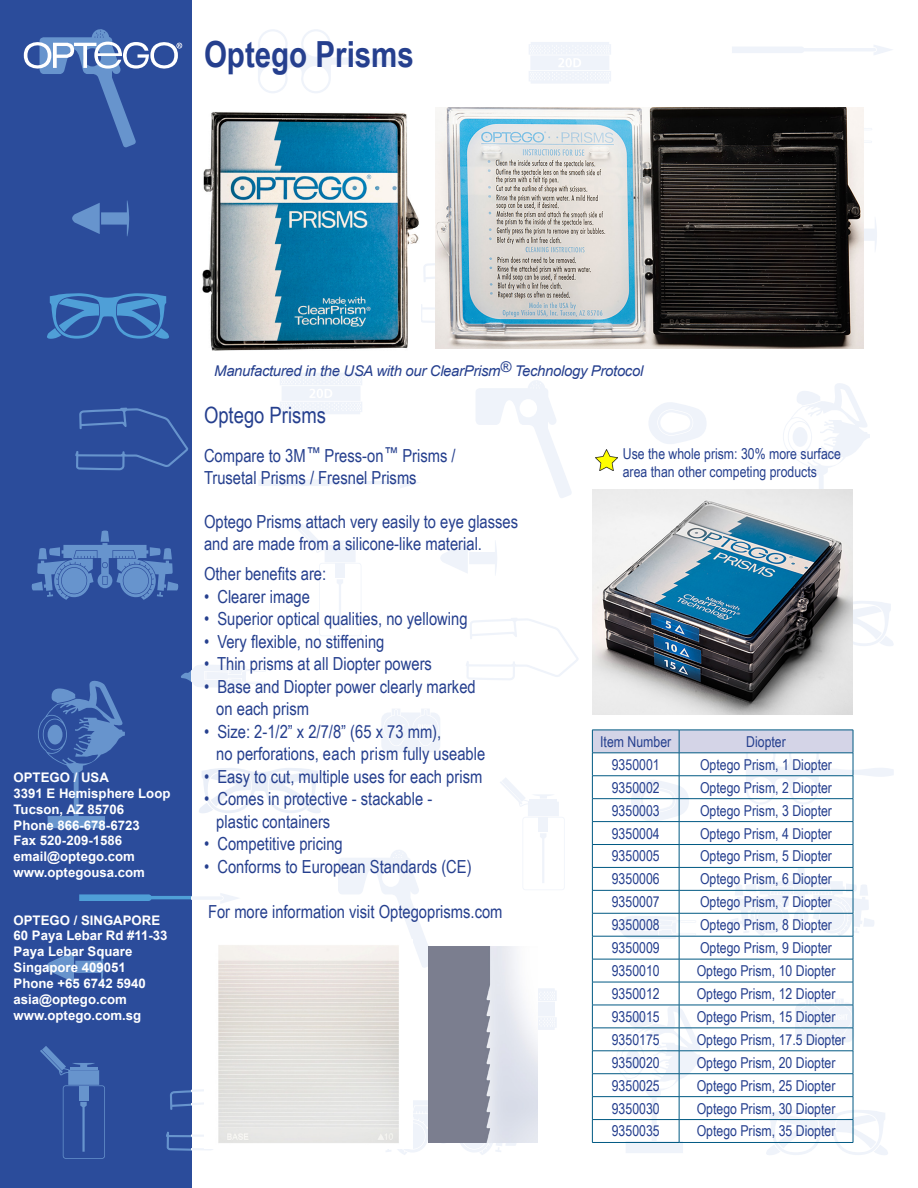
<style>
.page{position:relative;width:918px;height:1188px;background:#fff}
.page>*{position:absolute;margin:0;border:0;box-sizing:border-box;transform-origin:0 0}
.t1{font:700 36px "Arial Narrow";color:#253f8e}
.t2{font:22.5px "Arial Narrow";color:#253f8e}
.t3{font:18px/22.5px "Arial Narrow";color:#253f8e}
.t4{font:15px/18px "Arial Narrow";color:#253f8e}
.t5{font:italic 14.85px "Arial";letter-spacing:-.02em;color:#253f8e}
.t6{font:700 13.2px/15.9px "Arial";color:#fff}
</style>
<div class="page">
<svg style="left:440px;top:541px;width:57px;height:34px"></svg>
<svg style="left:476px;top:380px;width:96px;height:118px"></svg>
<svg style="left:649px;top:402px;width:57px;height:42px"></svg>
<svg style="left:381px;top:709px;width:59px;height:43px"></svg>
<svg style="left:852px;top:601px;width:42px;height:46px"></svg>
<svg style="left:199px;top:768px;width:122px;height:45px"></svg>
<svg style="left:386px;top:1100px;width:131px;height:55px"></svg>
<svg style="left:864px;top:219px;width:13px;height:31px"></svg>
<div style="left:0;top:0;width:191px;height:1188px;background:#2b4c9b"></div>
<svg style="left:40px;top:1046px;width:65px;height:113px"></svg>
<svg style="left:38px;top:680px;width:87px;height:148px"></svg>
<svg style="left:72px;top:200px;width:57px;height:36px"></svg>
<svg style="left:47px;top:293px;width:122px;height:46px"></svg>
<svg style="left:32px;top:531px;width:146px;height:69px"></svg>
<svg style="left:75px;top:408px;width:114px;height:62px"></svg>
<svg style="left:732px;top:45px;width:160px;height:10px"></svg>
<svg style="left:258px;top:478px;width:161px;height:10px"></svg>
<svg style="left:258px;top:29px;width:148px;height:64px"></svg>
<svg style="left:864px;top:128px;width:8px;height:15px"></svg>
<svg style="left:421px;top:261px;width:15px;height:62px"></svg>
<svg style="left:529px;top:42px;width:82px;height:41px"></svg>
<svg style="left:297px;top:524px;width:64px;height:112px"></svg>
<svg style="left:280px;top:373px;width:82px;height:41px"></svg>
<svg style="left:466px;top:618px;width:112px;height:62px"></svg>
<svg style="left:538px;top:988px;width:19px;height:42px"></svg>
<svg style="left:500px;top:778px;width:65px;height:112px"></svg>
<svg style="left:181px;top:664px;width:85px;height:24px"></svg>
<svg style="left:166px;top:1088px;width:47px;height:63px"></svg>
<svg style="left:46px;top:848px;width:389px;height:187px"></svg>
<svg style="left:24px;top:29px;width:158px;height:119px"></svg>
<svg style="left:783px;top:383px;width:87px;height:147px"></svg>
<img style="left:202px;top:112px;width:217px;height:239px">
<img style="left:436px;top:107px;width:428px;height:241px">
<img style="left:596px;top:449px;width:21px;height:21px">
<img style="left:592px;top:490px;width:260px;height:224px">
<svg style="left:592px;top:730px;width:302px;height:425px"></svg>
<hr style="left:592px;top:1142px;width:87px;height:1px;background:#005983">
<hr style="left:679px;top:1142px;width:174px;height:1px;background:#005983">
<img style="left:428px;top:947px;width:110px;height:195px">
<img style="left:204px;top:940px;width:209px;height:209px">
<p class="t1" style="left:204px;top:27px;width:211px">Optego Prisms</p>
<p class="t6" style="left:14px;top:770px;width:158px">OPTEGO / USA<br>3391 E Hemisphere Loop</p>
<p class="t6" style="left:14px;top:802px;width:112px">Tucson, AZ 85706</p>
<p class="t6" style="left:14px;top:817px;width:128px">Phone 866-678-6723</p>
<p class="t6" style="left:14px;top:833px;width:110px">Fax 520-209-1586</p>
<p class="t6" style="left:14px;top:849px;width:123px">email@optego.com</p>
<p class="t6" style="left:14px;top:865px;width:133px">www.optegousa.com</p>
<p class="t6" style="left:14px;top:912px;width:148px">OPTEGO / SINGAPORE</p>
<p class="t6" style="left:14px;top:928px;width:156px">60 Paya Lebar Rd #11-33</p>
<p class="t6" style="left:14px;top:944px;width:120px">Paya Lebar Square</p>
<p class="t6" style="left:14px;top:960px;width:114px">Singapore 409051</p>
<p class="t6" style="left:14px;top:976px;width:134px">Phone +65 6742 5940</p>
<p class="t6" style="left:14px;top:992px;width:115px">asia@optego.com</p>
<p class="t6" style="left:14px;top:1008px;width:129px">www.optego.com.sg</p>
<p class="t5" style="left:214px;top:361px;width:431px">Manufactured in the USA with our ClearPrism® Technology Protocol</p>
<p class="t2" style="left:204px;top:398px;width:124px">Optego Prisms</p>
<p class="t3" style="left:204px;top:444px;width:253px">Compare to 3M<sup>™️</sup> Press-on<sup>™️</sup> Prisms /</p>
<p class="t3" style="left:204px;top:465px;width:214px">Trusetal Prisms / Fresnel Prisms</p>
<p class="t3" style="left:204px;top:510px;width:316px">Optego Prisms attach very easily to eye glasses and are made from a silicone-like material.</p>
<p class="t3" style="left:204px;top:562px;width:124px">Other benefits are:</p>
<p class="t3" style="left:204px;top:584px;width:108px">• Clearer image</p>
<p class="t3" style="left:204px;top:607px;width:265px">• Superior optical qualities, no yellowing</p>
<p class="t3" style="left:204px;top:629px;width:182px">• Very flexible, no stiffening</p>
<p class="t3" style="left:204px;top:652px;width:230px">• Thin prisms at all Diopter powers</p>
<p class="t3" style="left:204px;top:674px;width:273px">• Base and Diopter power clearly marked</p>
<p class="t3" style="left:216px;top:697px;width:94px">on each prism</p>
<p class="t3" style="left:204px;top:719px;width:239px">• Size: 2-1/2” x 2/7/8” (65 x 73 mm),</p>
<p class="t3" style="left:216px;top:742px;width:270px">no perforations, each prism fully useable</p>
<p class="t3" style="left:204px;top:764px;width:280px">• Easy to cut, multiple uses for each prism</p>
<p class="t3" style="left:204px;top:787px;width:230px">• Comes in protective - stackable -</p>
<p class="t3" style="left:216px;top:809px;width:116px">plastic containers</p>
<p class="t3" style="left:204px;top:832px;width:140px">• Competitive pricing</p>
<p class="t3" style="left:204px;top:854px;width:269px">• Conforms to European Standards (CE)</p>
<p class="t3" style="left:208px;top:899px;width:296px">For more information visit Optegoprisms.com</p>
<p class="t4" style="left:623px;top:444px;width:220px">Use the whole prism: 30% more surface area than other competing products</p>
<p class="t4" style="left:600px;top:732px;width:73px">Item Number</p>
<p class="t4" style="left:746px;top:732px;width:41px">Diopter</p>
<p class="t4" style="left:612px;top:755px;width:49px">9350001</p>
<p class="t4" style="left:700px;top:755px;width:133px">Optego Prism, 1 Diopter</p>
<p class="t4" style="left:612px;top:778px;width:49px">9350002</p>
<p class="t4" style="left:700px;top:778px;width:133px">Optego Prism, 2 Diopter</p>
<p class="t4" style="left:612px;top:801px;width:49px">9350003</p>
<p class="t4" style="left:700px;top:801px;width:133px">Optego Prism, 3 Diopter</p>
<p class="t4" style="left:612px;top:824px;width:49px">9350004</p>
<p class="t4" style="left:700px;top:824px;width:133px">Optego Prism, 4 Diopter</p>
<p class="t4" style="left:612px;top:847px;width:49px">9350005</p>
<p class="t4" style="left:700px;top:847px;width:133px">Optego Prism, 5 Diopter</p>
<p class="t4" style="left:612px;top:870px;width:49px">9350006</p>
<p class="t4" style="left:700px;top:870px;width:133px">Optego Prism, 6 Diopter</p>
<p class="t4" style="left:612px;top:892px;width:49px">9350007</p>
<p class="t4" style="left:700px;top:892px;width:133px">Optego Prism, 7 Diopter</p>
<p class="t4" style="left:612px;top:915px;width:49px">9350008</p>
<p class="t4" style="left:700px;top:915px;width:133px">Optego Prism, 8 Diopter</p>
<p class="t4" style="left:612px;top:938px;width:49px">9350009</p>
<p class="t4" style="left:700px;top:938px;width:133px">Optego Prism, 9 Diopter</p>
<p class="t4" style="left:612px;top:961px;width:49px">9350010</p>
<p class="t4" style="left:697px;top:961px;width:140px">Optego Prism, 10 Diopter</p>
<p class="t4" style="left:612px;top:984px;width:49px">9350012</p>
<p class="t4" style="left:697px;top:984px;width:140px">Optego Prism, 12 Diopter</p>
<p class="t4" style="left:612px;top:1007px;width:49px">9350015</p>
<p class="t4" style="left:697px;top:1007px;width:140px">Optego Prism, 15 Diopter</p>
<p class="t4" style="left:612px;top:1030px;width:49px">9350175</p>
<p class="t4" style="left:697px;top:1030px;width:151px">Optego Prism, 17.5 Diopter</p>
<p class="t4" style="left:612px;top:1053px;width:49px">9350020</p>
<p class="t4" style="left:697px;top:1053px;width:140px">Optego Prism, 20 Diopter</p>
<p class="t4" style="left:612px;top:1076px;width:49px">9350025</p>
<p class="t4" style="left:697px;top:1076px;width:140px">Optego Prism, 25 Diopter</p>
<p class="t4" style="left:612px;top:1099px;width:49px">9350030</p>
<p class="t4" style="left:697px;top:1099px;width:140px">Optego Prism, 30 Diopter</p>
<p class="t4" style="left:612px;top:1122px;width:49px">9350035</p>
<p class="t4" style="left:697px;top:1122px;width:140px">Optego Prism, 35 Diopter</p>
</div>
